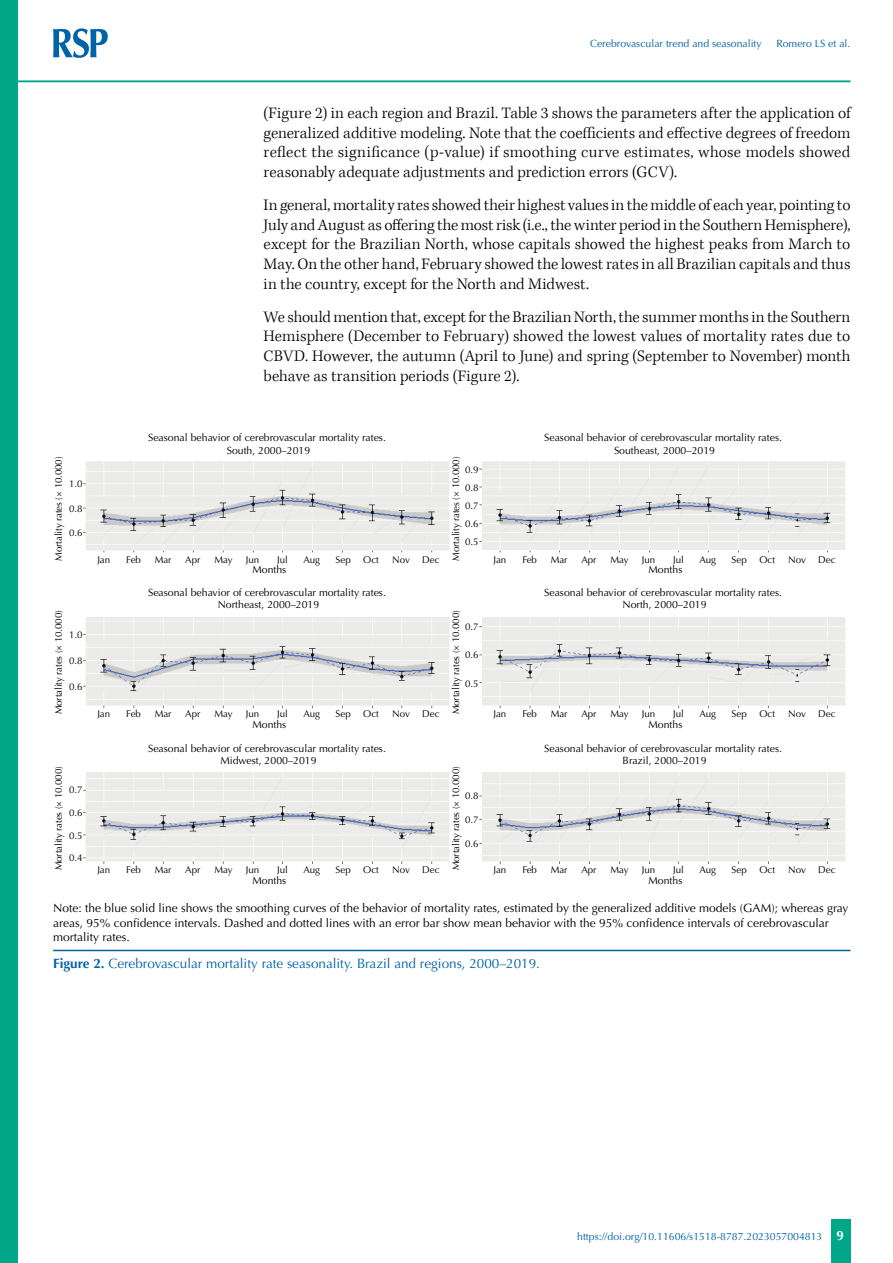
<style>
.page{position:relative;width:893px;height:1263px;background:#fff}
.page>*{position:absolute;margin:0;border:0;box-sizing:border-box;transform-origin:0 0}
.t1{font:300 16.5px/19.8px "Kepler Std";color:#000;text-align:justify}
.t2{font:13.5px "Optima LT Std";color:#0063a7}
.t3{font:700 13.5px "Optima LT Std";color:#fff}
.t4{font:12px/14.4px "Optima LT Std";color:#000}
.t5{font:10.5px/12.6px "Optima LT Std";color:#000;text-align:center}
.t6{font:10.5px "Optima LT Std";color:#0063a7}
.t7{font:9.75px/18px "Optima LT Std";letter-spacing:-.01em;color:#000;text-align:justify}
.s1{font-weight:700}
</style>
<div class="page">
<div style="left:831px;top:1220px;width:20px;height:43px;background:#00a788"></div>
<div style="left:0;top:0;width:18px;height:1263px;background:#00a788"></div>
<svg style="left:53px;top:28px;width:55px;height:30px"></svg>
<hr style="left:18px;top:80px;width:832px;height:2px;background:#00a788">
<hr style="left:53px;top:950px;width:797px;height:1px;background:#0063a7">
<img style="left:83px;top:461px;width:762px;height:403px">
<p class="t6" style="left:590px;top:37px;width:173px">Cerebrovascular trend and seasonality</p>
<p class="t6" style="left:776px;top:37px;width:76px">Romero LS et al.</p>
<p class="t1" style="left:264px;top:103px;width:588px">(Figure 2) in each region and Brazil. Table 3 shows the parameters after the application of generalized additive modeling. Note that the coefficients and effective degrees of freedom reflect the significance (p-value) if smoothing curve estimates, whose models showed reasonably adequate adjustments and prediction errors (GCV).</p>
<p class="t1" style="left:264px;top:195px;width:588px">In general, mortality rates showed their highest values in the middle of each year, pointing to July and August as offering the most risk (i.e., the winter period in the Southern Hemisphere), except for the Brazilian North, whose capitals showed the highest peaks from March to May. On the other hand, February showed the lowest rates in all Brazilian capitals and thus in the country, except for the North and Midwest.</p>
<p class="t1" style="left:264px;top:307px;width:588px">We should mention that, except for the Brazilian North, the summer months in the Southern Hemisphere (December to February) showed the lowest values of mortality rates due to CBVD. However, the autumn (April to June) and spring (September to November) month behave as transition periods (Figure 2).</p>
<p class="t7" style="left:50px;top:561px;width:106px;rotate:-90deg">Mortality rates (× 10.000)</p>
<p class="t7" style="left:69px;top:475px;width:15px">1.0</p>
<p class="t7" style="left:69px;top:500px;width:15px">0.8</p>
<p class="t7" style="left:69px;top:524px;width:15px">0.6</p>
<p class="t7" style="left:50px;top:714px;width:106px;rotate:-90deg">Mortality rates (× 10.000)</p>
<p class="t7" style="left:69px;top:626px;width:15px">1.0</p>
<p class="t7" style="left:69px;top:652px;width:15px">0.8</p>
<p class="t7" style="left:69px;top:677px;width:15px">0.6</p>
<p class="t7" style="left:50px;top:870px;width:106px;rotate:-90deg">Mortality rates (× 10.000)</p>
<p class="t7" style="left:69px;top:781px;width:15px">0.7</p>
<p class="t7" style="left:69px;top:804px;width:15px">0.6</p>
<p class="t7" style="left:69px;top:826px;width:15px">0.5</p>
<p class="t7" style="left:69px;top:849px;width:15px">0.4</p>
<p class="t5" style="left:148px;top:431px;width:239px">Seasonal behavior of cerebrovascular mortality rates.<br>South, 2000–2019</p>
<p class="t7" style="left:277px;top:550px;width:12px">Jul</p>
<p class="t7" style="left:303px;top:550px;width:18px">Aug</p>
<p class="t7" style="left:336px;top:550px;width:17px">Sep</p>
<p class="t7" style="left:363px;top:550px;width:17px">Oct</p>
<p class="t7" style="left:392px;top:550px;width:19px">Nov</p>
<p class="t7" style="left:422px;top:550px;width:19px">Dec</p>
<p class="t7" style="left:97px;top:550px;width:14px">Jan</p>
<p class="t7" style="left:126px;top:550px;width:16px">Feb</p>
<p class="t7" style="left:155px;top:550px;width:18px">Mar</p>
<p class="t7" style="left:185px;top:550px;width:17px">Apr</p>
<p class="t7" style="left:214px;top:550px;width:20px">May</p>
<p class="t7" style="left:246px;top:550px;width:15px">Jun</p>
<p class="t5" style="left:253px;top:564px;width:35px">Months</p>
<p class="t5" style="left:148px;top:586px;width:239px">Seasonal behavior of cerebrovascular mortality rates.<br>Northeast, 2000–2019</p>
<p class="t7" style="left:277px;top:705px;width:12px">Jul</p>
<p class="t7" style="left:303px;top:705px;width:18px">Aug</p>
<p class="t7" style="left:336px;top:705px;width:17px">Sep</p>
<p class="t7" style="left:363px;top:705px;width:17px">Oct</p>
<p class="t7" style="left:392px;top:705px;width:19px">Nov</p>
<p class="t7" style="left:422px;top:705px;width:19px">Dec</p>
<p class="t7" style="left:97px;top:705px;width:14px">Jan</p>
<p class="t7" style="left:126px;top:705px;width:16px">Feb</p>
<p class="t7" style="left:155px;top:705px;width:18px">Mar</p>
<p class="t7" style="left:185px;top:705px;width:17px">Apr</p>
<p class="t7" style="left:214px;top:705px;width:20px">May</p>
<p class="t7" style="left:246px;top:705px;width:15px">Jun</p>
<p class="t5" style="left:253px;top:718px;width:35px">Months</p>
<p class="t5" style="left:148px;top:742px;width:239px">Seasonal behavior of cerebrovascular mortality rates.<br>Midwest, 2000–2019</p>
<p class="t7" style="left:97px;top:861px;width:14px">Jan</p>
<p class="t7" style="left:126px;top:861px;width:16px">Feb</p>
<p class="t7" style="left:155px;top:861px;width:18px">Mar</p>
<p class="t7" style="left:185px;top:861px;width:17px">Apr</p>
<p class="t7" style="left:214px;top:861px;width:20px">May</p>
<p class="t7" style="left:246px;top:861px;width:15px">Jun</p>
<p class="t5" style="left:253px;top:874px;width:35px">Months</p>
<p class="t7" style="left:277px;top:861px;width:12px">Jul</p>
<p class="t7" style="left:303px;top:861px;width:18px">Aug</p>
<p class="t7" style="left:336px;top:861px;width:17px">Sep</p>
<p class="t7" style="left:363px;top:861px;width:17px">Oct</p>
<p class="t7" style="left:392px;top:861px;width:19px">Nov</p>
<p class="t7" style="left:422px;top:861px;width:19px">Dec</p>
<p class="t7" style="left:447px;top:561px;width:106px;rotate:-90deg">Mortality rates (× 10.000)</p>
<p class="t7" style="left:465px;top:461px;width:15px">0.9<br>0.8<br>0.7<br>0.6<br>0.5</p>
<p class="t7" style="left:447px;top:714px;width:106px;rotate:-90deg">Mortality rates (× 10.000)</p>
<p class="t7" style="left:465px;top:618px;width:15px">0.7</p>
<p class="t7" style="left:465px;top:646px;width:15px">0.6</p>
<p class="t7" style="left:465px;top:674px;width:15px">0.5</p>
<p class="t7" style="left:447px;top:870px;width:106px;rotate:-90deg">Mortality rates (× 10.000)</p>
<p class="t7" style="left:465px;top:787px;width:15px">0.8</p>
<p class="t7" style="left:465px;top:811px;width:15px">0.7</p>
<p class="t7" style="left:465px;top:834px;width:15px">0.6</p>
<p class="t5" style="left:544px;top:431px;width:239px">Seasonal behavior of cerebrovascular mortality rates.<br>Southeast, 2000–2019</p>
<p class="t7" style="left:493px;top:550px;width:14px">Jan</p>
<p class="t7" style="left:522px;top:550px;width:16px">Feb</p>
<p class="t7" style="left:551px;top:550px;width:18px">Mar</p>
<p class="t7" style="left:581px;top:550px;width:17px">Apr</p>
<p class="t7" style="left:610px;top:550px;width:20px">May</p>
<p class="t7" style="left:642px;top:550px;width:15px">Jun</p>
<p class="t5" style="left:649px;top:564px;width:35px">Months</p>
<p class="t7" style="left:673px;top:550px;width:12px">Jul</p>
<p class="t7" style="left:699px;top:550px;width:18px">Aug</p>
<p class="t7" style="left:732px;top:550px;width:17px">Sep</p>
<p class="t7" style="left:759px;top:550px;width:17px">Oct</p>
<p class="t7" style="left:788px;top:550px;width:19px">Nov</p>
<p class="t7" style="left:818px;top:550px;width:19px">Dec</p>
<p class="t5" style="left:544px;top:586px;width:239px">Seasonal behavior of cerebrovascular mortality rates.<br>North, 2000–2019</p>
<p class="t7" style="left:493px;top:705px;width:14px">Jan</p>
<p class="t7" style="left:522px;top:705px;width:16px">Feb</p>
<p class="t7" style="left:551px;top:705px;width:18px">Mar</p>
<p class="t7" style="left:581px;top:705px;width:17px">Apr</p>
<p class="t7" style="left:610px;top:705px;width:20px">May</p>
<p class="t7" style="left:642px;top:705px;width:15px">Jun</p>
<p class="t5" style="left:649px;top:718px;width:35px">Months</p>
<p class="t7" style="left:673px;top:705px;width:12px">Jul</p>
<p class="t7" style="left:699px;top:705px;width:18px">Aug</p>
<p class="t7" style="left:732px;top:705px;width:17px">Sep</p>
<p class="t7" style="left:759px;top:705px;width:17px">Oct</p>
<p class="t7" style="left:788px;top:705px;width:19px">Nov</p>
<p class="t7" style="left:818px;top:705px;width:19px">Dec</p>
<p class="t5" style="left:544px;top:742px;width:239px">Seasonal behavior of cerebrovascular mortality rates.<br>Brazil, 2000–2019</p>
<p class="t7" style="left:673px;top:861px;width:12px">Jul</p>
<p class="t7" style="left:699px;top:861px;width:18px">Aug</p>
<p class="t7" style="left:732px;top:861px;width:17px">Sep</p>
<p class="t7" style="left:759px;top:861px;width:17px">Oct</p>
<p class="t7" style="left:788px;top:861px;width:19px">Nov</p>
<p class="t7" style="left:818px;top:861px;width:19px">Dec</p>
<p class="t7" style="left:493px;top:861px;width:14px">Jan</p>
<p class="t7" style="left:522px;top:861px;width:16px">Feb</p>
<p class="t7" style="left:551px;top:861px;width:18px">Mar</p>
<p class="t7" style="left:581px;top:861px;width:17px">Apr</p>
<p class="t7" style="left:610px;top:861px;width:20px">May</p>
<p class="t7" style="left:642px;top:861px;width:15px">Jun</p>
<p class="t5" style="left:649px;top:874px;width:35px">Months</p>
<p class="t4" style="left:53px;top:901px;width:797px">Note: the blue solid line shows the smoothing curves of the behavior of mortality rates, estimated by the generalized additive models (GAM); whereas gray areas, 95% confidence intervals. Dashed and dotted lines with an error bar show mean behavior with the 95% confidence intervals of cerebrovascular mortality rates.</p>
<p class="t2" style="left:53px;top:956px;width:488px"><span class="s1">Figure 2.</span> Cerebrovascular mortality rate seasonality. Brazil and regions, 2000–2019.</p>
<p class="t6" style="left:577px;top:1230px;width:247px">https://doi.org/10.11606/s1518-8787.2023057004813</p>
<p class="t3" style="left:836px;top:1227px;width:9px">9</p>
</div>
